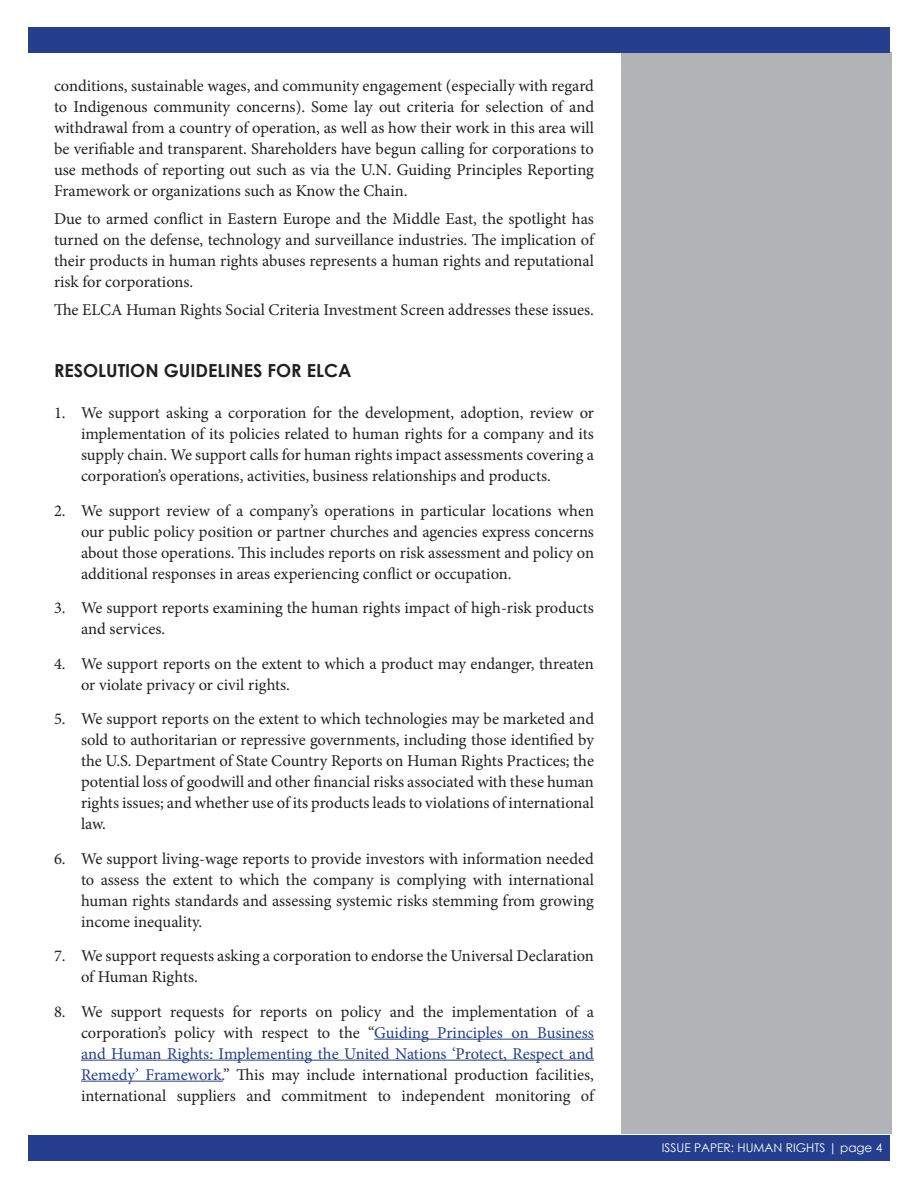
<style>
.page{position:relative;width:918px;height:1188px;background:#fff}
.page>*{position:absolute;margin:0;border:0;box-sizing:border-box;transform-origin:0 0}
.Headings{font:700 18px "Century Gothic";color:#231f20}
.t1{font:16.5px/21px "Minion Pro";color:#231f20;text-align:justify}
.Headings-2{font:12px "Century Gothic";color:#fff}
.s1{color:#253f8e}
</style>
<div class="page">
<div style="left:621px;top:52px;width:270px;height:1082px;background:#b2b3b7"></div>
<div style="left:28px;top:27px;width:862px;height:25px;background:#253f8e"></div>
<div style="left:28px;top:1136px;width:862px;height:25px;background:#253f8e"></div>
<hr style="left:374px;top:1039px;width:220px;height:1px;background:#253f8e">
<hr style="left:81px;top:1060px;width:513px;height:1px;background:#253f8e">
<hr style="left:81px;top:1081px;width:142px;height:1px;background:#253f8e">
<p class="t1" style="left:54px;top:75px;width:542px">conditions, sustainable wages, and community engagement (especially with regard to Indigenous community concerns). Some lay out criteria for selection of and withdrawal from a country of operation, as well as how their work in this area will be verifiable and transparent. Shareholders have begun calling for corporations to use methods of reporting out such as via the U.N. Guiding Principles Reporting Framework or organizations such as Know the Chain.</p>
<p class="t1" style="left:54px;top:208px;width:541px">Due to armed conflict in Eastern Europe and the Middle East, the spotlight has turned on the defense, technology and surveillance industries. The implication of their products in human rights abuses represents a human rights and reputational risk for corporations.</p>
<p class="t1" style="left:54px;top:299px;width:541px">The ELCA Human Rights Social Criteria Investment Screen addresses these issues.</p>
<p class="Headings" style="left:54px;top:357px;width:299px">RESOLUTION GUIDELINES FOR ELCA</p>
<p class="t1" style="left:81px;top:402px;width:515px;text-indent:-27px">1. We support asking a corporation for the development, adoption, review or implementation of its policies related to human rights for a company and its supply chain. We support calls for human rights impact assessments covering a corporation’s operations, activities, business relationships and products.</p>
<p class="t1" style="left:81px;top:500px;width:515px;text-indent:-27px">2. We support review of a company’s operations in particular locations when our public policy position or partner churches and agencies express concerns about those operations. This includes reports on risk assessment and policy on additional responses in areas experiencing conflict or occupation.</p>
<p class="t1" style="left:81px;top:597px;width:515px;text-indent:-27px">3. We support reports examining the human rights impact of high-risk products and services.</p>
<p class="t1" style="left:81px;top:653px;width:515px;text-indent:-27px">4. We support reports on the extent to which a product may endanger, threaten or violate privacy or civil rights.</p>
<p class="t1" style="left:81px;top:708px;width:515px;text-indent:-27px">5. We support reports on the extent to which technologies may be marketed and sold to authoritarian or repressive governments, including those identified by the U.S. Department of State Country Reports on Human Rights Practices; the potential loss of goodwill and other financial risks associated with these human rights issues; and whether use of its products leads to violations of international law.</p>
<p class="t1" style="left:81px;top:848px;width:515px;text-indent:-27px">6. We support living-wage reports to provide investors with information needed to assess the extent to which the company is complying with international human rights standards and assessing systemic risks stemming from growing income inequality.</p>
<p class="t1" style="left:81px;top:945px;width:514px;text-indent:-27px">7. We support requests asking a corporation to endorse the Universal Declaration of Human Rights.</p>
<p class="t1" style="left:81px;top:1001px;width:515px;text-indent:-27px">8. We support requests for reports on policy and the implementation of a corporation’s policy with respect to the “<span class="s1">Guiding Principles on Business and Human Rights: Implementing the United Nations ‘Protect, Respect and Remedy’ Framework.</span>” This may include international production facilities, international suppliers and commitment to independent monitoring of</p>
<p class="Headings-2" style="left:662px;top:1140px;width:222px">ISSUE PAPER: HUMAN RIGHTS | page 4</p>
</div>
